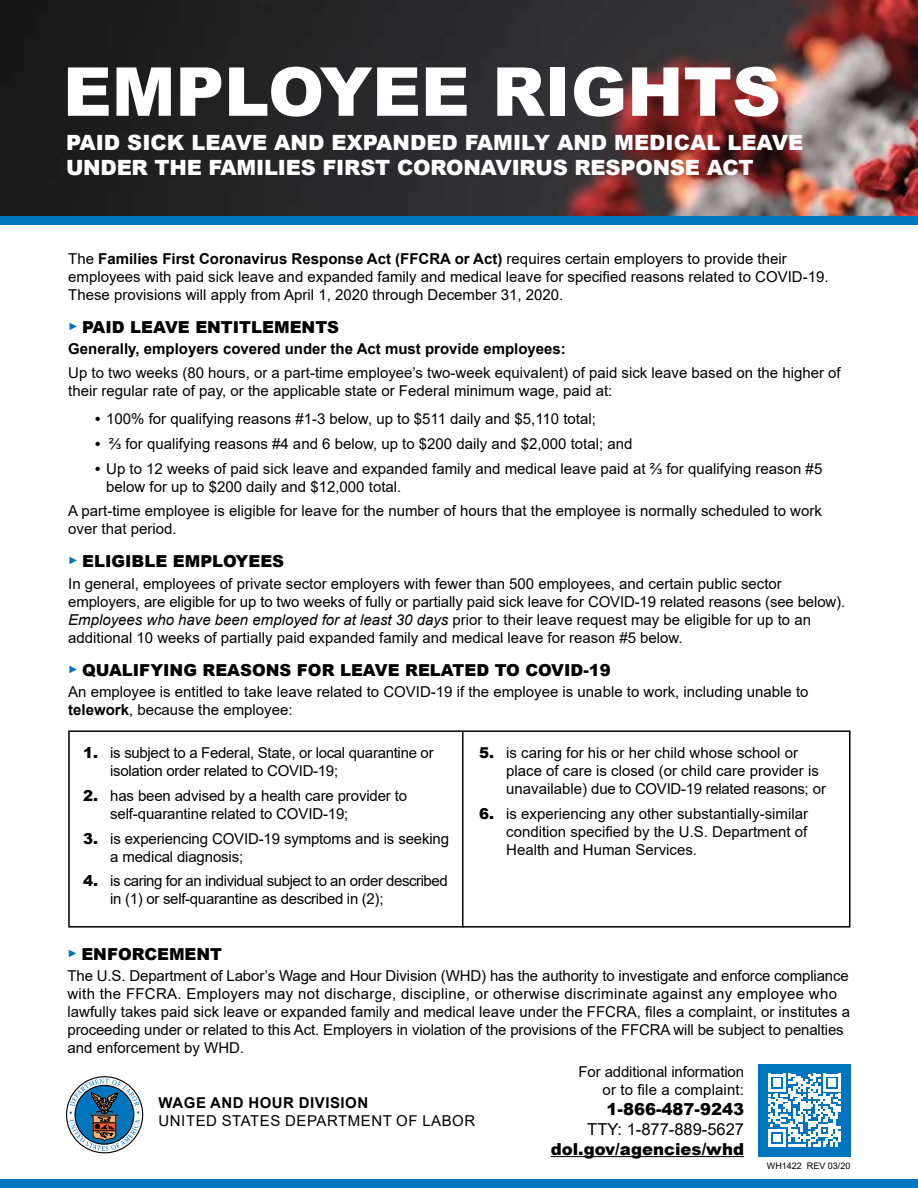
<style>
.page{position:relative;width:918px;height:1188px;background:#fff}
.page>*{position:absolute;margin:0;border:0;box-sizing:border-box;transform-origin:0 0}
.t1{font:900 67.5px "Arial";color:#fff}
.t2{font:900 21px/25.2px "Arial";letter-spacing:-.01em;color:#fff}
.t3{font:900 16.5px "Arial";color:#000}
.t4{font:16.5px "Arial";color:#000}
.t5{font:15px/18px "Arial";color:#000}
.t6{font:15px/18px "Arial";letter-spacing:-.03em;color:#000}
.t7{font:15px/18px "Arial";letter-spacing:-.02em;color:#000}
.t8{font:700 15px "Arial";color:#000}
.t9{font:15px "Arial";letter-spacing:.035em;color:#000}
.t10{font:700 15px "Arial";letter-spacing:.035em;color:#000}
.t11{font:9px "Arial";color:#000}
.s1{font-weight:700}
.s2{font-style:italic}
.s3{font-weight:900}
</style>
<div class="page">
<img style="left:0;top:0;width:918px;height:216px">
<div style="left:0;top:216px;width:918px;height:9px;background:#0075be"></div>
<div style="left:0;top:1179px;width:918px;height:9px;background:#0075be"></div>
<div style="left:66px;top:1076px;width:77px;height:77px;border:1px solid #000;border-radius:50%"></div>
<svg style="left:69px;top:1079px;width:71px;height:72px"></svg>
<div style="left:758px;top:1064px;width:92px;height:92px;background:#0075be"></div>
<svg style="left:768px;top:1074px;width:72px;height:72px"></svg>
<hr style="left:551px;top:1156px;width:193px;height:1px;background:#000">
<hr style="left:462px;top:732px;width:2px;height:196px;background:#000">
<div style="left:68px;top:730px;width:782px;height:198px;border:2px solid #000"></div>
<h1 class="t1" style="left:63px;top:43px;width:719px">EMPLOYEE RIGHTS</h1>
<h2 class="t2" style="left:66px;top:129px;width:739px">PAID SICK LEAVE AND EXPANDED FAMILY AND MEDICAL LEAVE<br>UNDER THE FAMILIES FIRST CORONAVIRUS RESPONSE ACT</h2>
<p class="t5" style="left:68px;top:249px;width:762px">The <span class="s1">Families First Coronavirus Response Act (FFCRA or Act)</span> requires certain employers to provide their employees with paid sick leave and expanded family and medical leave for specified reasons related to COVID-19.<br>These provisions will apply from April 1, 2020 through December 31, 2020.</p>
<p class="t3" style="left:68px;top:315px;width:272px"><sup>►</sup> PAID LEAVE ENTITLEMENTS</p>
<p class="t8" style="left:68px;top:338px;width:499px">Generally, employers covered under the Act must provide employees:</p>
<p class="t5" style="left:68px;top:364px;width:774px">Up to two weeks (80 hours, or a part-time employee’s two-week equivalent) of paid sick leave based on the higher of their regular rate of pay, or the applicable state or Federal minimum wage, paid at:</p>
<p class="t5" style="left:95px;top:410px;width:502px"><span class="s1">•</span> 100% for qualifying reasons #1-3 below, up to $511 daily and $5,110 total;</p>
<p class="t5" style="left:95px;top:435px;width:539px"><span class="s1">•</span> 2/3 for qualifying reasons #4 and 6 below, up to $200 daily and $2,000 total; and</p>
<p class="t5" style="left:106px;top:460px;width:718px;text-indent:-11px"><span class="s1">•</span> Up to 12 weeks of paid sick leave and expanded family and medical leave paid at 2/3 for qualifying reason #5 below for up to $200 daily and $12,000 total.</p>
<p class="t5" style="left:68px;top:502px;width:755px">A part-time employee is eligible for leave for the number of hours that the employee is normally scheduled to work over that period.</p>
<p class="t3" style="left:68px;top:550px;width:217px"><sup>►</sup> ELIGIBLE EMPLOYEES</p>
<p class="t5" style="left:68px;top:574px;width:778px">In general, employees of private sector employers with fewer than 500 employees, and certain public sector employers, are eligible for up to two weeks of fully or partially paid sick leave for COVID-19 related reasons (see below).<br><span class="s2">Employees who have been employed for at least 30 days</span> prior to their leave request may be eligible for up to an additional 10 weeks of partially paid expanded family and medical leave for reason #5 below.</p>
<p class="t3" style="left:68px;top:658px;width:544px"><sup>►</sup> QUALIFYING REASONS FOR LEAVE RELATED TO COVID-19</p>
<p class="t5" style="left:68px;top:683px;width:742px">An employee is entitled to take leave related to COVID-19 if the employee is unable to work, including unable to <span class="s1">telework</span>, because the employee:</p>
<p class="t7" style="left:110px;top:744px;width:325px;text-indent:-27px"><span class="s3">1.</span> is subject to a Federal, State, or local quarantine or isolation order related to COVID-19;</p>
<p class="t5" style="left:110px;top:786px;width:298px;text-indent:-27px"><span class="s3">2.</span> has been advised by a health care provider to self-quarantine related to COVID-19;</p>
<p class="t5" style="left:110px;top:829px;width:340px;text-indent:-27px"><span class="s3">3.</span> is experiencing COVID-19 symptoms and is seeking a medical diagnosis;</p>
<p class="t6" style="left:110px;top:872px;width:339px;text-indent:-27px"><span class="s3">4.</span> is caring for an individual subject to an order described in (1) or self-quarantine as described in (2);</p>
<p class="t5" style="left:506px;top:744px;width:322px;text-indent:-27px"><span class="s3">5.</span> is caring for his or her child whose school or place of care is closed (or child care provider is unavailable) due to COVID-19 related reasons; or</p>
<p class="t5" style="left:506px;top:804px;width:303px;text-align:justify;text-indent:-27px"><span class="s3">6.</span> is experiencing any other substantially-similar condition specified by the U.S. Department of Health and Human Services.</p>
<p class="t3" style="left:68px;top:942px;width:156px"><sup>►</sup> ENFORCEMENT</p>
<p class="t5" style="left:68px;top:966px;width:784px">The U.S. Department of Labor’s Wage and Hour Division (WHD) has the authority to investigate and enforce compliance with the FFCRA. Employers may not discharge, discipline, or otherwise discriminate against any employee who lawfully takes paid sick leave or expanded family and medical leave under the FFCRA, files a complaint, or institutes a proceeding under or related to this Act. Employers in violation of the provisions of the FFCRA will be subject to penalties and enforcement by WHD.</p>
<p class="t10" style="left:159px;top:1092px;width:211px">WAGE AND HOUR DIVISION</p>
<p class="t9" style="left:159px;top:1110px;width:318px">UNITED STATES DEPARTMENT OF LABOR</p>
<p class="t5" style="left:579px;top:1063px;width:167px;text-align:right">For additional information or to file a complaint:</p>
<p class="t3" style="left:607px;top:1097px;width:139px">1-866-487-9243</p>
<p class="t4" style="left:587px;top:1118px;width:158px">TTY: 1-877-889-5627</p>
<p class="t3" style="left:551px;top:1137px;width:195px">dol.gov/agencies/whd</p>
<p class="t11" style="left:767px;top:1160px;width:85px">WH1422 REV 03/20</p>
</div>
